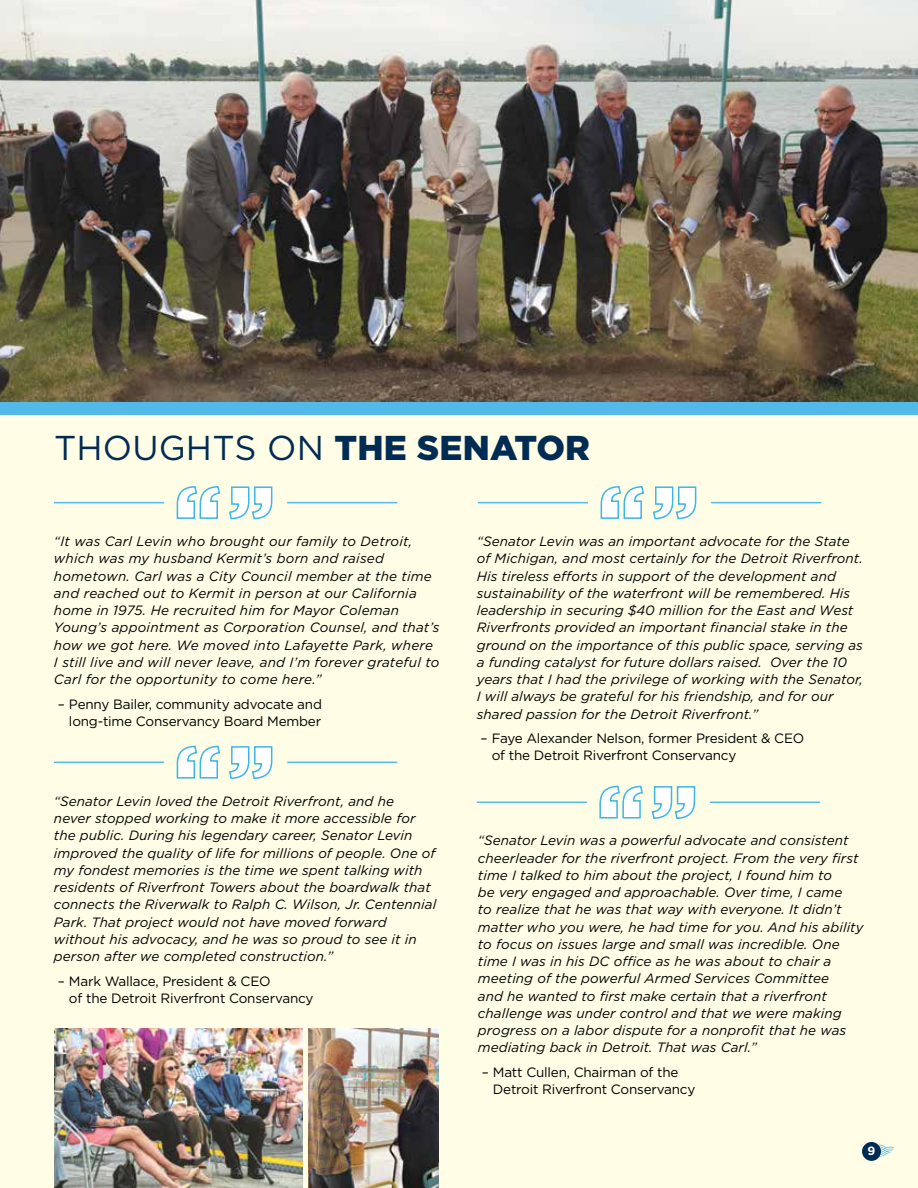
<style>
.page{position:relative;width:918px;height:1188px;background:#fff}
.page>*{position:absolute;margin:0;border:0;box-sizing:border-box;transform-origin:0 0}
.t1{font:34.5px "Gotham";letter-spacing:.005em;color:#002b53}
.t2{font:italic 13.5px/17.2px "Gotham";letter-spacing:.005em;color:#000}
.t3{font:13.5px/17.2px "Gotham";letter-spacing:-.015em;color:#000}
.t4{font:700 12px "Gotham";color:#fff}
.s1{font-weight:900}
</style>
<div class="page">
<div style="left:0;top:415px;width:918px;height:773px;background:#fffde5"></div>
<img style="left:308px;top:1029px;width:131px;height:159px">
<img style="left:54px;top:1029px;width:249px;height:159px">
<svg style="left:879px;top:1145px;width:15px;height:12px"></svg>
<div style="left:862px;top:1142px;width:19px;height:19px;background:#002b53;border-radius:50%"></div>
<img style="left:0;top:0;width:918px;height:402px">
<div style="left:0;top:402px;width:918px;height:13px;background:#52b9e9"></div>
<svg style="left:600px;top:486px;width:97px;height:34px"></svg>
<svg style="left:176px;top:486px;width:97px;height:34px"></svg>
<svg style="left:176px;top:745px;width:97px;height:34px"></svg>
<svg style="left:599px;top:785px;width:97px;height:34px"></svg>
<hr style="left:478px;top:502px;width:110px;height:1px;background:#52b9e9">
<hr style="left:54px;top:502px;width:110px;height:1px;background:#52b9e9">
<hr style="left:54px;top:762px;width:110px;height:1px;background:#52b9e9">
<hr style="left:477px;top:802px;width:110px;height:1px;background:#52b9e9">
<hr style="left:711px;top:502px;width:110px;height:1px;background:#52b9e9">
<hr style="left:287px;top:502px;width:110px;height:1px;background:#52b9e9">
<hr style="left:287px;top:762px;width:110px;height:1px;background:#52b9e9">
<hr style="left:710px;top:802px;width:110px;height:1px;background:#52b9e9">
<h1 class="t1" style="left:54px;top:426px;width:538px">THOUGHTS ON <span class="s1">THE SENATOR</span></h1>
<p class="t2" style="left:54px;top:532px;width:387px">“It was Carl Levin who brought our family to Detroit, which was my husband Kermit’s born and raised hometown. Carl was a City Council member at the time and reached out to Kermit in person at our California home in 1975. He recruited him for Mayor Coleman Young’s appointment as Corporation Counsel, and that’s how we got here. We moved into Lafayette Park, where I still live and will never leave, and I’m forever grateful to Carl for the opportunity to come here.”</p>
<p class="t3" style="left:58px;top:695px;width:266px;text-align:right">– Penny Bailer, community advocate and long-time Conservancy Board Member</p>
<p class="t2" style="left:54px;top:792px;width:384px">“Senator Levin loved the Detroit Riverfront, and he<br>never stopped working to make it more accessible for the public. During his legendary career, Senator Levin improved the quality of life for millions of people. One of my fondest memories is the time we spent talking with residents of Riverfront Towers about the boardwalk that connects the Riverwalk to Ralph C. Wilson, Jr. Centennial Park. That project would not have moved forward without his advocacy, and he was so proud to see it in person after we completed construction.”</p>
<p class="t3" style="left:69px;top:972px;width:246px;text-indent:-11px">– Mark Wallace, President &amp; CEO<br>of the Detroit Riverfront Conservancy</p>
<p class="t2" style="left:477px;top:532px;width:388px">“Senator Levin was an important advocate for the State of Michigan, and most certainly for the Detroit Riverfront.<br>His tireless efforts in support of the development and sustainability of the waterfront will be remembered. His leadership in securing $40 million for the East and West Riverfronts provided an important financial stake in the ground on the importance of this public space, serving as a funding catalyst for future dollars raised. Over the 10 years that I had the privilege of working with the Senator, I will always be grateful for his friendship, and for our shared passion for the Detroit Riverfront.”</p>
<p class="t3" style="left:492px;top:729px;width:314px;text-indent:-11px">– Faye Alexander Nelson, former President &amp; CEO of the Detroit Riverfront Conservancy</p>
<p class="t2" style="left:478px;top:832px;width:387px">“Senator Levin was a powerful advocate and consistent cheerleader for the riverfront project. From the very first time I talked to him about the project, I found him to<br>be very engaged and approachable. Over time, I came<br>to realize that he was that way with everyone. It didn’t matter who you were, he had time for you. And his ability to focus on issues large and small was incredible. One time I was in his DC office as he was about to chair a meeting of the powerful Armed Services Committee<br>and he wanted to first make certain that a riverfront challenge was under control and that we were making progress on a labor dispute for a nonprofit that he was mediating back in Detroit. That was Carl.”</p>
<p class="t3" style="left:493px;top:1063px;width:204px;text-indent:-11px">– Matt Cullen, Chairman of the<br>Detroit Riverfront Conservancy</p>
<p class="t4" style="left:868px;top:1143px;width:9px">9</p>
</div>
